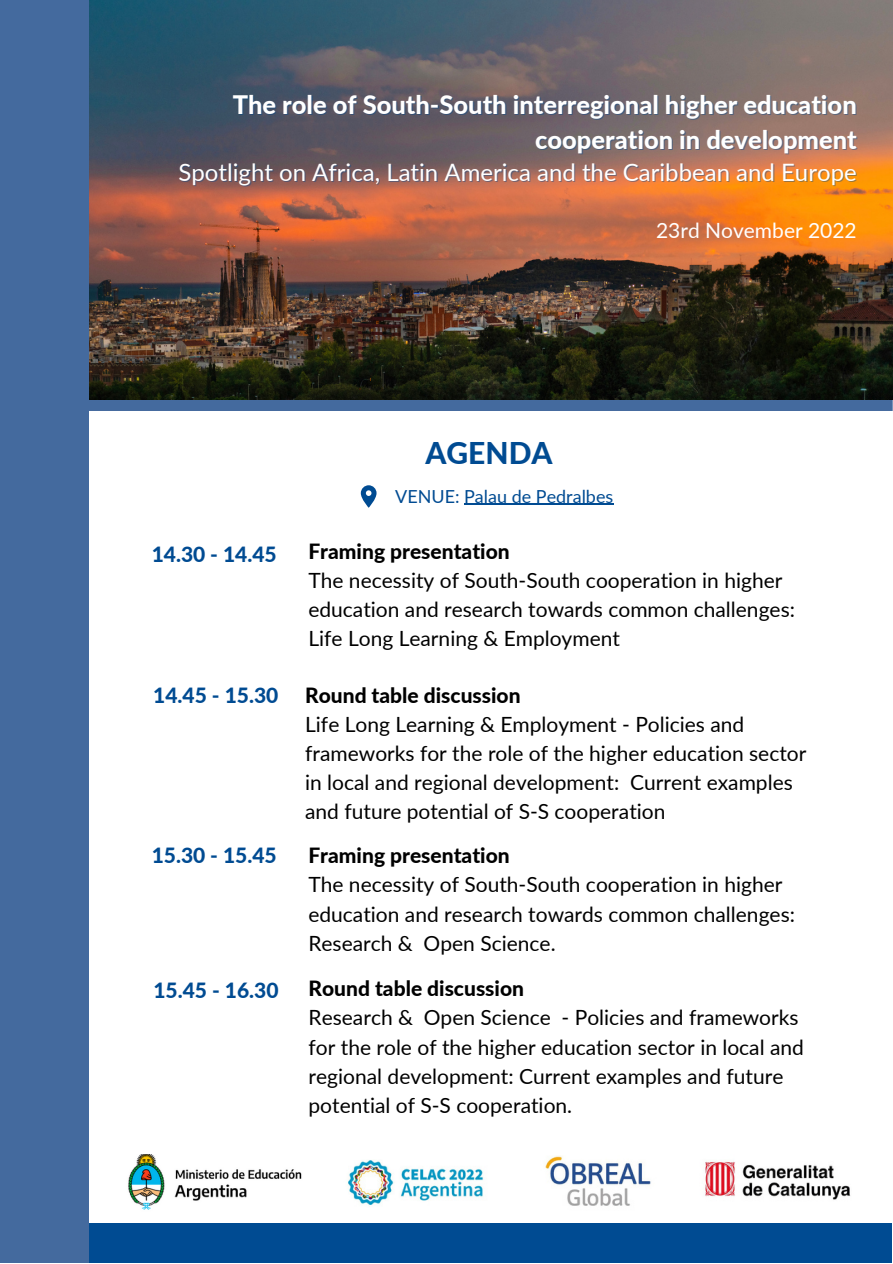
<style>
.page{position:relative;width:893px;height:1264px;background:#fff}
.page>*{position:absolute;margin:0;border:0;box-sizing:border-box;transform-origin:0 0}
.t1{font:800 30px "Lato";color:#004b92}
.t2{font:800 25.5px/34.8px "Lato";color:#fff;text-align:right}
.t3{font:24px "Lato";color:#fff}
.t4{font:21px/29.2px "Lato";color:#000}
.t5{font:800 21px "Lato";color:#000}
.t6{font:800 21px "Lato";color:#004b92}
.t7{font:21px "Lato";color:#fff}
.t8{font:18px "Lato";color:#004b92}
</style>
<div class="page">
<div style="left:0;top:0;width:89px;height:1262px;background:#446a9e"></div>
<div style="left:87px;top:388px;width:805px;height:23px;background:#446a9e"></div>
<div style="left:89px;top:1222px;width:803px;height:40px;background:#004b92"></div>
<img style="left:545px;top:1156px;width:106px;height:50px">
<img style="left:128px;top:1154px;width:174px;height:56px">
<img style="left:348px;top:1160px;width:136px;height:45px">
<img style="left:705px;top:1161px;width:146px;height:39px">
<img style="left:89px;top:0;width:803px;height:399px">
<svg style="left:361px;top:485px;width:15px;height:23px"></svg>
<hr style="left:464px;top:503px;width:149px;height:2px;background:#004b92">
<p class="t2" style="left:233px;top:86px;width:625px">The role of South-South interregional higher education cooperation in development</p>
<p class="t3" style="left:178px;top:157px;width:679px">Spotlight on Africa, Latin America and the Caribbean and Europe</p>
<p class="t7" style="left:656px;top:217px;width:202px">23rd November 2022</p>
<h1 class="t1" style="left:425px;top:434px;width:128px">AGENDA</h1>
<p class="t6" style="left:152px;top:541px;width:127px">14.30 - 14.45</p>
<p class="t6" style="left:153px;top:681px;width:127px">14.45 - 15.30</p>
<p class="t6" style="left:152px;top:842px;width:127px">15.30 - 15.45</p>
<p class="t8" style="left:395px;top:485px;width:219px">VENUE: Palau de Pedralbes</p>
<p class="t5" style="left:308px;top:538px;width:203px">Framing presentation</p>
<p class="t4" style="left:308px;top:565px;width:488px">The necessity of South-South cooperation in higher education and research towards common challenges:<br>Life Long Learning &amp; Employment</p>
<p class="t5" style="left:305px;top:681px;width:217px">Round table discussion</p>
<p class="t4" style="left:305px;top:709px;width:502px">Life Long Learning &amp; Employment - Policies and frameworks for the role of the higher education sector in local and regional development: Current examples and future potential of S-S cooperation</p>
<p class="t5" style="left:308px;top:842px;width:203px">Framing presentation</p>
<p class="t4" style="left:308px;top:869px;width:488px">The necessity of South-South cooperation in higher education and research towards common challenges:<br>Research &amp; Open Science.</p>
<p class="t6" style="left:153px;top:977px;width:127px">15.45 - 16.30</p>
<p class="t5" style="left:308px;top:975px;width:217px">Round table discussion</p>
<p class="t4" style="left:308px;top:1002px;width:497px">Research &amp; Open Science - Policies and frameworks for the role of the higher education sector in local and regional development: Current examples and future potential of S-S cooperation.</p>
</div>
